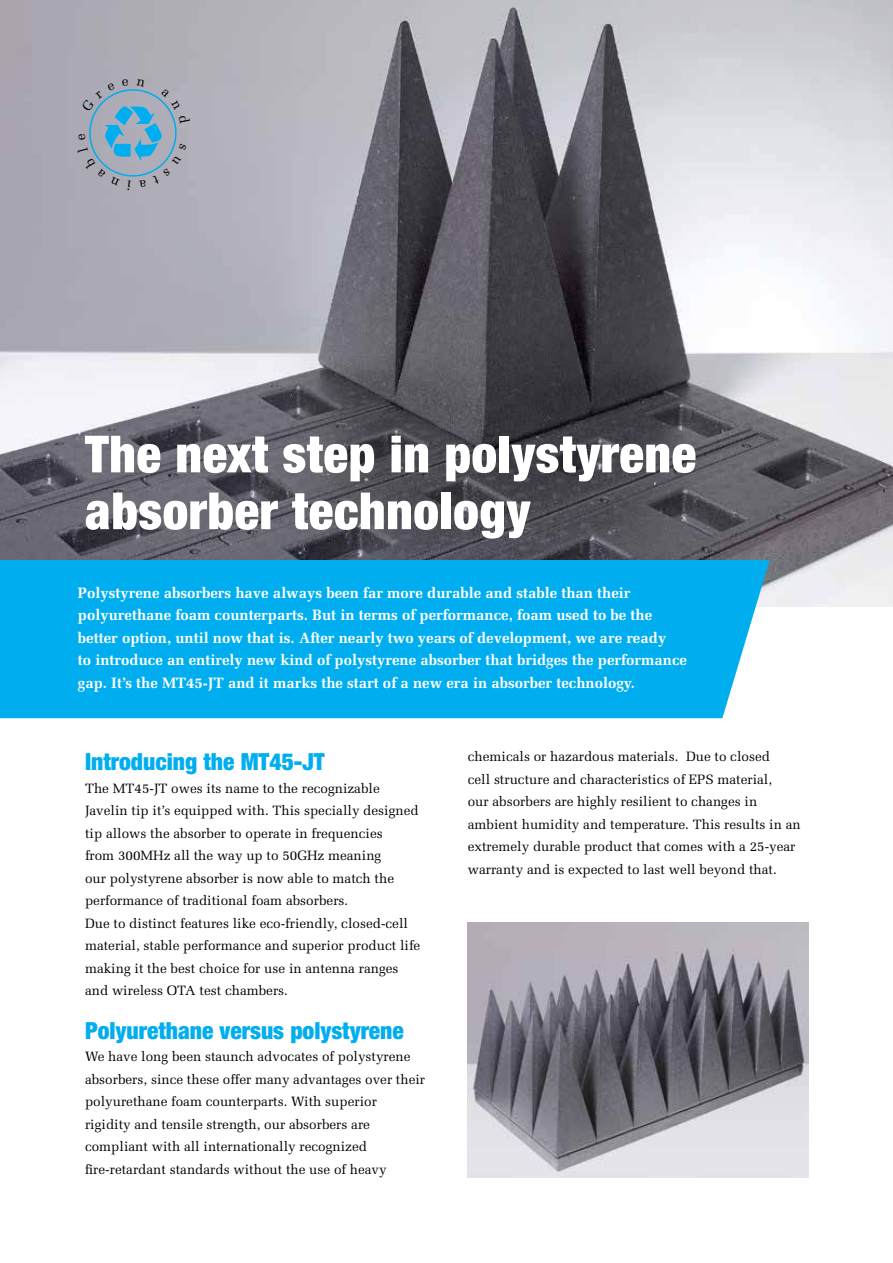
<style>
.page{position:relative;width:893px;height:1263px;background:#fff}
.page>*{position:absolute;margin:0;border:0;box-sizing:border-box;transform-origin:0 0}
.t1{font:900 condensed 51.3px/56.8px "Helvetica Neue";letter-spacing:.01em;color:#fff}
.t2{font:900 condensed 23.55px "Helvetica Neue";color:#00aeef}
.t3{font:700 15px/22.5px "Melior";color:#fff}
.t4{font:13.5px/22.5px "Melior";color:#000}
</style>
<div class="page">
<img style="left:0;top:0;width:893px;height:606px">
<div style="left:0;top:560px;width:770px;height:158px;background:#00aeef"></div>
<img style="left:468px;top:922px;width:340px;height:256px">
<svg style="left:78px;top:78px;width:112px;height:113px;background:#96abbe"></svg>
<h1 class="t1" style="left:85px;top:425px;width:613px">The next step in polystyrene absorber technology</h1>
<p class="t3" style="left:78px;top:581px;width:611px">Polystyrene absorbers have always been far more durable and stable than their polyurethane foam counterparts. But in terms of performance, foam used to be the better option, until now that is. After nearly two years of development, we are ready<br>to introduce an entirely new kind of polystyrene absorber that bridges the performance gap. It’s the MT45-JT and it marks the start of a new era in absorber technology.</p>
<h2 class="t2" style="left:85px;top:747px;width:241px">Introducing the MT45-JT</h2>
<p class="t4" style="left:85px;top:777px;width:337px">The MT45-JT owes its name to the recognizable Javelin tip it’s equipped with. This specially designed tip allows the absorber to operate in frequencies<br>from 300MHz all the way up to 50GHz meaning<br>our polystyrene absorber is now able to match the performance of traditional foam absorbers.<br>Due to distinct features like eco-friendly, closed-cell material, stable performance and superior product life making it the best choice for use in antenna ranges and wireless OTA test chambers.</p>
<h2 class="t2" style="left:85px;top:1016px;width:320px">Polyurethane versus polystyrene</h2>
<p class="t4" style="left:85px;top:1045px;width:342px">We have long been staunch advocates of polystyrene absorbers, since these offer many advantages over their polyurethane foam counterparts. With superior rigidity and tensile strength, our absorbers are compliant with all internationally recognized fire-retardant standards without the use of heavy</p>
<p class="t4" style="left:468px;top:745px;width:334px">chemicals or hazardous materials. Due to closed<br>cell structure and characteristics of EPS material,<br>our absorbers are highly resilient to changes in ambient humidity and temperature. This results in an extremely durable product that comes with a 25-year warranty and is expected to last well beyond that.</p>
</div>
